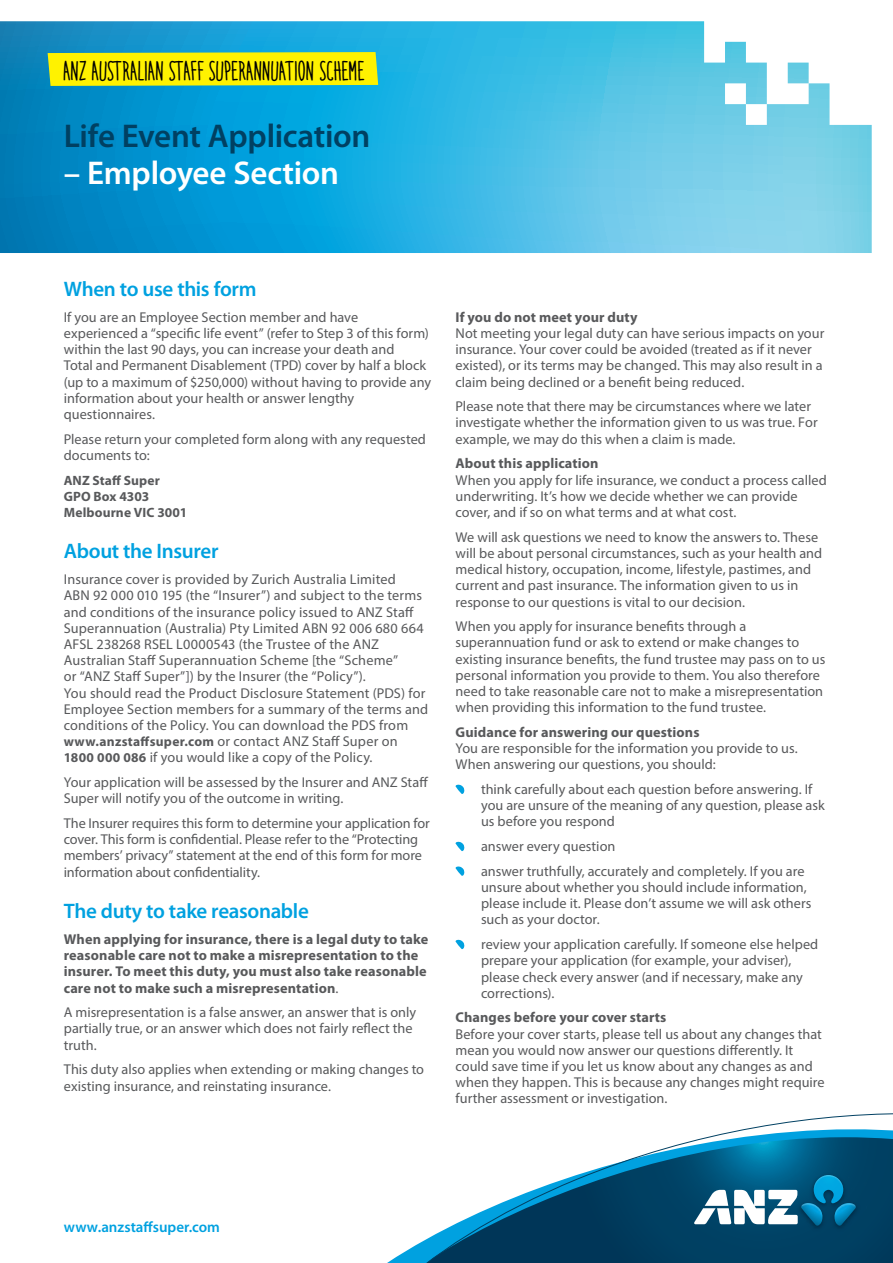
<style>
.page{position:relative;width:893px;height:1263px;background:#fff}
.page>*{position:absolute;margin:0;border:0;box-sizing:border-box;transform-origin:0 0}
.t1{font:500 33px "Italo";color:#000}
.t2{font:600 33px "Myriad Pro";letter-spacing:-.01em;color:#004062}
.t3{font:600 33px "Myriad Pro";letter-spacing:-.01em;color:#fff}
.t4{font:600 21px "Myriad Pro";letter-spacing:-.015em;color:#00a1e0}
.t5{font:600 15px "Myriad Pro";color:#00a1e0}
.t6{font:14.25px/16.2px "Myriad Pro";letter-spacing:.005em;color:#58595b}
.t7{font:700 14.25px/16.2px "Myriad Pro";letter-spacing:.01em;color:#58595b}
.t8{font:700 13.5px/16.4px "Myriad Pro";letter-spacing:.01em;color:#58595b}
.s1{font-weight:700;font-size:13.5px}
.s2{font-weight:400}
</style>
<div class="page">
<svg style="left:455px;top:784px;width:9px;height:10px"></svg>
<svg style="left:455px;top:842px;width:9px;height:9px"></svg>
<svg style="left:455px;top:866px;width:9px;height:10px"></svg>
<svg style="left:455px;top:940px;width:9px;height:9px"></svg>
<svg style="left:387px;top:1113px;width:506px;height:150px"></svg>
<img style="left:791px;top:1166px;width:75px;height:72px">
<svg style="left:694px;top:1175px;width:107px;height:51px"></svg>
<img style="left:801px;top:1175px;width:55px;height:51px">
<svg style="left:0;top:21px;width:872px;height:232px;background:#3fb5df"></svg>
<div style="left:48px;top:52px;width:330px;height:34px;background:#fff200"></div>
<h1 class="t1" style="left:64px;top:55px;width:303px">ANZ AUSTRALIAN STAFF SUPERANNUATION SCHEME</h1>
<h1 class="t2" style="left:64px;top:115px;width:308px">Life Event Application</h1>
<h1 class="t3" style="left:64px;top:152px;width:277px">– Employee Section</h1>
<h2 class="t4" style="left:64px;top:275px;width:194px">When to use this form</h2>
<p class="t6" style="left:64px;top:309px;width:369px">If you are an Employee Section member and have experienced a “specific life event” (refer to Step 3 of this form) within the last 90 days, you can increase your death and<br>Total and Permanent Disablement (TPD) cover by half a block (up to a maximum of $250,000) without having to provide any information about your health or answer lengthy questionnaires.</p>
<p class="t6" style="left:64px;top:431px;width:364px">Please return your completed form along with any requested documents to:</p>
<p class="t8" style="left:64px;top:471px;width:125px">ANZ Staff Super<br>GPO Box 4303<br>Melbourne VIC 3001</p>
<h2 class="t4" style="left:64px;top:538px;width:156px">About the Insurer</h2>
<p class="t6" style="left:64px;top:571px;width:366px">Insurance cover is provided by Zurich Australia Limited<br>ABN 92 000 010 195 (the “Insurer”) and subject to the terms and conditions of the insurance policy issued to ANZ Staff Superannuation (Australia) Pty Limited ABN 92 006 680 664<br>AFSL 238268 RSEL L0000543 (the Trustee of the ANZ Australian Staff Superannuation Scheme [the “Scheme”<br>or “ANZ Staff Super”]) by the Insurer (the “Policy”).<br>You should read the Product Disclosure Statement (PDS) for Employee Section members for a summary of the terms and conditions of the Policy. You can download the PDS from <span class="s1">www.anzstaffsuper.com</span> or contact ANZ Staff Super on <span class="s1">1800 000 086</span> if you would like a copy of the Policy.</p>
<p class="t6" style="left:64px;top:774px;width:366px">Your application will be assessed by the Insurer and ANZ Staff<br>Super will notify you of the outcome in writing.</p>
<p class="t6" style="left:64px;top:815px;width:368px">The Insurer requires this form to determine your application for cover. This form is confidential. Please refer to the “Protecting members’ privacy” statement at the end of this form for more information about confidentiality.</p>
<h2 class="t4" style="left:64px;top:897px;width:247px">The duty to take reasonable</h2>
<p class="t7" style="left:64px;top:930px;width:366px">When applying for insurance, there is a legal duty to take reasonable care not to make a misrepresentation to the insurer. To meet this duty, you must also take reasonable care not to make such a misrepresentation<span class="s2">.</span></p>
<p class="t6" style="left:64px;top:1004px;width:354px">A misrepresentation is a false answer, an answer that is only partially true, or an answer which does not fairly reflect the truth.</p>
<p class="t6" style="left:64px;top:1061px;width:362px">This duty also applies when extending or making changes to existing insurance, and reinstating insurance.</p>
<p class="t7" style="left:455px;top:308px;width:183px">If you do not meet your duty</p>
<p class="t6" style="left:455px;top:325px;width:370px">Not meeting your legal duty can have serious impacts on your insurance. Your cover could be avoided (treated as if it never existed), or its terms may be changed. This may also result in a claim being declined or a benefit being reduced.</p>
<p class="t6" style="left:455px;top:398px;width:364px">Please note that there may be circumstances where we later investigate whether the information given to us was true. For example, we may do this when a claim is made.</p>
<p class="t7" style="left:455px;top:455px;width:145px">About this application</p>
<p class="t6" style="left:455px;top:471px;width:373px">When you apply for life insurance, we conduct a process called underwriting. It’s how we decide whether we can provide cover, and if so on what terms and at what cost.</p>
<p class="t6" style="left:455px;top:529px;width:368px">We will ask questions we need to know the answers to. These will be about personal circumstances, such as your health and medical history, occupation, income, lifestyle, pastimes, and current and past insurance. The information given to us in response to our questions is vital to our decision.</p>
<p class="t6" style="left:455px;top:618px;width:371px">When you apply for insurance benefits through a superannuation fund or ask to extend or make changes to existing insurance benefits, the fund trustee may pass on to us personal information you provide to them. You also therefore need to take reasonable care not to make a misrepresentation when providing this information to the fund trustee.</p>
<p class="t7" style="left:455px;top:724px;width:245px">Guidance for answering our questions</p>
<p class="t6" style="left:455px;top:740px;width:344px">You are responsible for the information you provide to us.<br>When answering our questions, you should:</p>
<p class="t6" style="left:481px;top:781px;width:345px">think carefully about each question before answering. If you are unsure of the meaning of any question, please ask us before you respond</p>
<p class="t6" style="left:481px;top:834px;width:325px;line-height:24.8px">answer every question<br>answer truthfully, accurately and completely. If you are</p>
<p class="t6" style="left:481px;top:879px;width:332px">unsure about whether you should include information, please include it. Please don’t assume we will ask others such as your doctor.</p>
<p class="t6" style="left:481px;top:936px;width:339px">review your application carefully. If someone else helped prepare your application (for example, your adviser), please check every answer (and if necessary, make any corrections).</p>
<p class="t7" style="left:456px;top:1009px;width:212px">Changes before your cover starts</p>
<p class="t6" style="left:456px;top:1025px;width:371px">Before your cover starts, please tell us about any changes that mean you would now answer our questions differently. It could save time if you let us know about any changes as and when they happen. This is because any changes might require further assessment or investigation.</p>
<p class="t5" style="left:64px;top:1218px;width:158px">www.anzstaffsuper.com</p>
</div>
